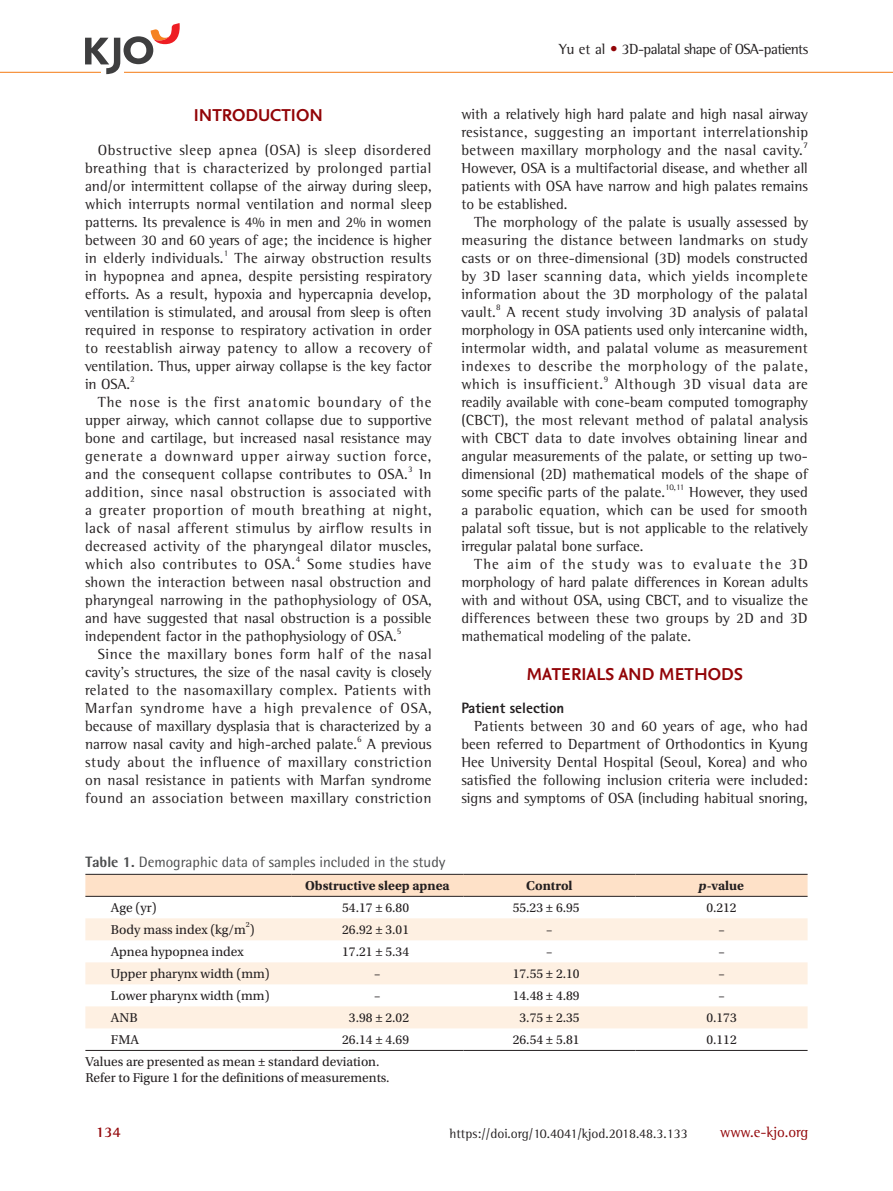
<style>
.page{position:relative;width:893px;height:1191px;background:#fff}
.page>*{position:absolute;margin:0;border:0;box-sizing:border-box;transform-origin:0 0}
.t1{font:700 18px "Nexus Sans";color:#920407}
.t2{font:15px/18px "Rotis Semi Serif Std";color:#231f20;text-align:justify}
.t3{font:15px "Rotis Semi Sans Std";color:#4b4c4d}
.t4{font:15px "Rotis Semi Serif Std";letter-spacing:-.04em;color:#231f20}
.t5{font:800 15px "Rotis Sans Serif Std";color:#231f20}
.t6{font:15px "Rotis Semi Serif Std";color:#920407}
.t7{font:700 15px "Rotis Semi Serif Std";color:#920407}
.t8{font:13.5px/16.2px "Utopia Std";color:#231f20}
.t9{font:13.5px "Rotis Semi Serif Std";color:#231f20}
.t10{font:700 13.5px "Utopia Std";color:#231f20}
.t11{font:8.7px "Rotis Semi Serif Std";color:#231f20}
.t12{font:7.8px "Utopia Std";color:#231f20}
.s1{color:#920407}
.s2{font-weight:800}
.s3{font-style:italic}
</style>
<div class="page">
<hr style="left:0;top:72px;width:893px;height:1px;background:#f58220">
<svg style="left:85px;top:23px;width:95px;height:51px"></svg>
<div style="left:85px;top:875px;width:723px;height:21px;background:#fee1c8"></div>
<svg style="left:85px;top:918px;width:723px;height:110px;fill:#fef0e2"></svg>
<hr style="left:85px;top:874px;width:206px;height:1px;background:#231f20">
<hr style="left:291px;top:874px;width:172px;height:1px;background:#231f20">
<hr style="left:463px;top:874px;width:172px;height:1px;background:#231f20">
<hr style="left:635px;top:874px;width:173px;height:1px;background:#231f20">
<hr style="left:85px;top:896px;width:206px;height:1px;background:#231f20">
<hr style="left:291px;top:896px;width:172px;height:1px;background:#231f20">
<hr style="left:463px;top:896px;width:172px;height:1px;background:#231f20">
<hr style="left:635px;top:896px;width:173px;height:1px;background:#231f20">
<hr style="left:85px;top:1050px;width:206px;height:1px;background:#231f20">
<hr style="left:291px;top:1050px;width:172px;height:1px;background:#231f20">
<hr style="left:463px;top:1050px;width:172px;height:1px;background:#231f20">
<hr style="left:635px;top:1050px;width:173px;height:1px;background:#231f20">
<p class="t1" style="left:194px;top:104px;width:131px">INTRODUCTION</p>
<p class="t2" style="left:85px;top:141px;width:348px;text-indent:13px">Obstructive sleep apnea (OSA) is sleep disordered breathing that is characterized by prolonged partial and/or intermittent collapse of the airway during sleep, which interrupts normal ventilation and normal sleep patterns. Its prevalence is 4% in men and 2% in women between 30 and 60 years of age; the incidence is higher in elderly individuals.</p>
<p class="t11" style="left:224px;top:248px;width:6px">1</p>
<p class="t2" style="left:85px;top:249px;width:348px;text-indent:150px">The airway obstruction results in hypopnea and apnea, despite persisting respiratory efforts. As a result, hypoxia and hypercapnia develop, ventilation is stimulated, and arousal from sleep is often required in response to respiratory activation in order to reestablish airway patency to allow a recovery of ventilation. Thus, upper airway collapse is the key factor in OSA.</p>
<p class="t11" style="left:130px;top:374px;width:6px">2</p>
<p class="t2" style="left:85px;top:393px;width:348px;text-indent:13px">The nose is the first anatomic boundary of the upper airway, which cannot collapse due to supportive bone and cartilage, but increased nasal resistance may generate a downward upper airway suction force, and the consequent collapse contributes to OSA.</p>
<p class="t11" style="left:408px;top:464px;width:6px">3</p>
<p class="t2" style="left:85px;top:465px;width:348px;text-indent:334px">In addition, since nasal obstruction is associated with a greater proportion of mouth breathing at night, lack of nasal afferent stimulus by airflow results in decreased activity of the pharyngeal dilator muscles, which also contributes to OSA.</p>
<p class="t11" style="left:296px;top:554px;width:6px">4</p>
<p class="t2" style="left:85px;top:555px;width:348px;text-indent:222px">Some studies have shown the interaction between nasal obstruction and pharyngeal narrowing in the pathophysiology of OSA, and have suggested that nasal obstruction is a possible independent factor in the pathophysiology of OSA.</p>
<p class="t11" style="left:397px;top:626px;width:6px">5</p>
<p class="t2" style="left:85px;top:645px;width:348px;text-indent:13px">Since the maxillary bones form half of the nasal cavity’s structures, the size of the nasal cavity is closely related to the nasomaxillary complex. Patients with Marfan syndrome have a high prevalence of OSA, because of maxillary dysplasia that is characterized by a narrow nasal cavity and high-arched palate.</p>
<p class="t11" style="left:357px;top:734px;width:6px">6</p>
<p class="t2" style="left:85px;top:735px;width:348px;text-indent:282px">A previous study about the influence of maxillary constriction on nasal resistance in patients with Marfan syndrome found an association between maxillary constriction</p>
<p class="t4" style="left:559px;top:40px;width:251px">Yu et al <span class="s1">•</span> 3D-palatal shape of OSA-patients</p>
<p class="t2" style="left:461px;top:105px;width:348px">with a relatively high hard palate and high nasal airway resistance, suggesting an important interrelationship between maxillary morphology and the nasal cavity.</p>
<p class="t11" style="left:803px;top:140px;width:6px">7</p>
<p class="t2" style="left:461px;top:159px;width:348px">However, OSA is a multifactorial disease, and whether all patients with OSA have narrow and high palates remains to be established.</p>
<p class="t2" style="left:461px;top:213px;width:348px;text-indent:13px">The morphology of the palate is usually assessed by measuring the distance between landmarks on study casts or on three-dimensional (3D) models constructed by 3D laser scanning data, which yields incomplete information about the 3D morphology of the palatal vault.</p>
<p class="t11" style="left:496px;top:302px;width:6px">8</p>
<p class="t2" style="left:461px;top:303px;width:348px;text-indent:45px">A recent study involving 3D analysis of palatal morphology in OSA patients used only intercanine width, intermolar width, and palatal volume as measurement indexes to describe the morphology of the palate, which is insufficient.</p>
<p class="t11" style="left:604px;top:374px;width:6px">9</p>
<p class="t2" style="left:461px;top:375px;width:348px;text-indent:154px">Although 3D visual data are readily available with cone-beam computed tomography (CBCT), the most relevant method of palatal analysis with CBCT data to date involves obtaining linear and angular measurements of the palate, or setting up two&shy;dimensional (2D) mathematical models of the shape of some specific parts of the palate.</p>
<p class="t11" style="left:665px;top:482px;width:21px">10,11</p>
<p class="t2" style="left:461px;top:483px;width:348px;text-indent:228px">However, they used a parabolic equation, which can be used for smooth palatal soft tissue, but is not applicable to the relatively irregular palatal bone surface.</p>
<p class="t2" style="left:461px;top:555px;width:348px;text-indent:13px">The aim of the study was to evaluate the 3D morphology of hard palate differences in Korean adults with and without OSA, using CBCT, and to visualize the differences between these two groups by 2D and 3D mathematical modeling of the palate.</p>
<p class="t1" style="left:526px;top:662px;width:218px">MATERIALS AND METHODS</p>
<p class="t5" style="left:461px;top:698px;width:105px">Patient selection</p>
<p class="t2" style="left:461px;top:717px;width:348px;text-indent:13px">Patients between 30 and 60 years of age, who had been referred to Department of Orthodontics in Kyung Hee University Dental Hospital (Seoul, Korea) and who satisfied the following inclusion criteria were included: signs and symptoms of OSA (including habitual snoring,</p>
<p class="t3" style="left:85px;top:853px;width:362px"><span class="s2">Table 1.</span> Demographic data of samples included in the study</p>
<p class="t10" style="left:305px;top:877px;width:146px">Obstructive sleep apnea</p>
<p class="t10" style="left:526px;top:877px;width:48px">Control</p>
<p class="t10" style="left:698px;top:877px;width:47px"><span class="s3">p</span>-value</p>
<p class="t8" style="left:111px;top:899px;width:47px">Age (yr)</p>
<p class="t8" style="left:342px;top:899px;width:68px">54.17 ± 6.80</p>
<p class="t8" style="left:513px;top:899px;width:68px">55.23 ± 6.95</p>
<p class="t8" style="left:706px;top:899px;width:32px">0.212</p>
<p class="t8" style="left:111px;top:921px;width:145px">Body mass index (kg/m )</p>
<p class="t12" style="left:246px;top:920px;width:5px">2</p>
<p class="t8" style="left:342px;top:921px;width:68px">26.92 ± 3.01</p>
<p class="t8" style="left:546px;top:921px;width:8px">–</p>
<p class="t8" style="left:718px;top:921px;width:8px">–</p>
<p class="t8" style="left:111px;top:943px;width:134px">Apnea hypopnea index</p>
<p class="t8" style="left:342px;top:943px;width:68px">17.21 ± 5.34</p>
<p class="t8" style="left:546px;top:943px;width:8px">–</p>
<p class="t8" style="left:718px;top:943px;width:8px">–</p>
<p class="t8" style="left:111px;top:965px;width:160px">Upper pharynx width (mm)</p>
<p class="t8" style="left:374px;top:965px;width:8px">–</p>
<p class="t8" style="left:513px;top:965px;width:68px">17.55 ± 2.10</p>
<p class="t8" style="left:718px;top:965px;width:8px">–</p>
<p class="t8" style="left:111px;top:987px;width:160px">Lower pharynx width (mm)</p>
<p class="t8" style="left:374px;top:987px;width:8px">–</p>
<p class="t8" style="left:513px;top:987px;width:68px">14.48 ± 4.89</p>
<p class="t8" style="left:718px;top:987px;width:8px">–</p>
<p class="t8" style="left:111px;top:1009px;width:28px">ANB</p>
<p class="t8" style="left:349px;top:1009px;width:62px">3.98 ± 2.02</p>
<p class="t8" style="left:520px;top:1009px;width:62px">3.75 ± 2.35</p>
<p class="t8" style="left:706px;top:1009px;width:32px">0.173</p>
<p class="t8" style="left:111px;top:1031px;width:30px">FMA</p>
<p class="t8" style="left:342px;top:1031px;width:68px">26.14 ± 4.69</p>
<p class="t8" style="left:513px;top:1031px;width:68px">26.54 ± 5.81</p>
<p class="t8" style="left:706px;top:1031px;width:32px">0.112</p>
<p class="t8" style="left:85px;top:1054px;width:306px">Values are presented as mean ± standard deviation.<br>Refer to Figure 1 for the definitions of measurements.</p>
<p class="t7" style="left:96px;top:1122px;width:27px">134</p>
<p class="t9" style="left:449px;top:1125px;width:240px">https://doi.org/10.4041/kjod.2018.48.3.133</p>
<p class="t6" style="left:720px;top:1122px;width:90px">www.e-kjo.org</p>
</div>
